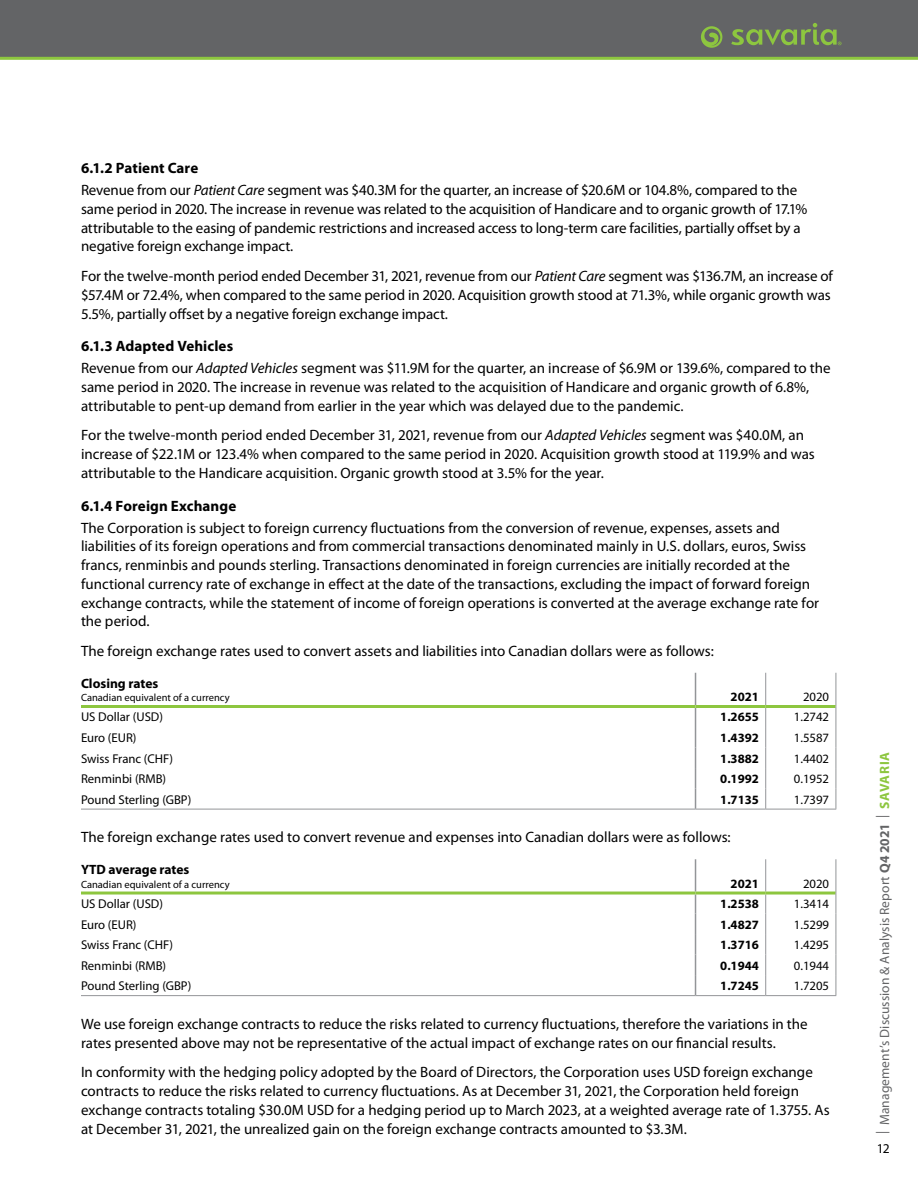
<style>
.page{position:relative;width:918px;height:1188px;background:#fff}
.page>*{position:absolute;margin:0;border:0;box-sizing:border-box;transform-origin:0 0}
.body{font:15px/18.8px "Myriad Pro";color:#000}
.body_no_indent{font:15px/18.8px "Myriad Pro";color:#000}
.Subhead_3_no_indent{font:700 15px "Myriad Pro";letter-spacing:.005em;color:#000}
.Subhead_3{font:700 15px "Myriad Pro";letter-spacing:.005em;color:#000}
.t1{font:13.5px "Myriad Pro";letter-spacing:.005em;color:#636466}
.t2{font:700 13.5px "Myriad Pro";color:#000}
.t3{font:13.5px "Myriad Pro";color:#000}
.t4{font:12.75px "Myriad Pro";color:#000}
.t5{font:700 12.75px "Myriad Pro";color:#000}
.t6{font:10.5px "Myriad Pro";color:#000}
.s1{font-style:italic}
.s2{font-weight:700}
.s3{font-weight:700;color:#8dc63f}
</style>
<div class="page">
<div style="left:0;top:0;width:918px;height:58px;background:#636466"></div>
<svg style="left:701px;top:26px;width:21px;height:22px"></svg>
<svg style="left:731px;top:23px;width:110px;height:22px"></svg>
<hr style="left:0;top:57px;width:918px;height:3px;background:#8dc63f">
<hr style="left:81px;top:705px;width:615px;height:3px;background:#8dc63f">
<hr style="left:695px;top:673px;width:1px;height:32px;background:#939598">
<hr style="left:765px;top:673px;width:1px;height:32px;background:#939598">
<hr style="left:836px;top:673px;width:1px;height:33px;background:#939598">
<hr style="left:696px;top:705px;width:70px;height:3px;background:#8dc63f">
<hr style="left:766px;top:705px;width:70px;height:3px;background:#8dc63f">
<svg style="left:695px;top:708px;width:1px;height:101px"></svg>
<svg style="left:765px;top:708px;width:1px;height:101px"></svg>
<hr style="left:81px;top:809px;width:615px;height:1px;background:#939598">
<hr style="left:696px;top:809px;width:70px;height:1px;background:#939598">
<hr style="left:766px;top:809px;width:70px;height:1px;background:#939598">
<svg style="left:836px;top:706px;width:1px;height:103px"></svg>
<hr style="left:81px;top:892px;width:615px;height:3px;background:#8dc63f">
<hr style="left:695px;top:859px;width:1px;height:33px;background:#939598">
<hr style="left:765px;top:859px;width:1px;height:33px;background:#939598">
<hr style="left:836px;top:859px;width:1px;height:34px;background:#939598">
<hr style="left:696px;top:892px;width:70px;height:3px;background:#8dc63f">
<hr style="left:766px;top:892px;width:70px;height:3px;background:#8dc63f">
<svg style="left:695px;top:895px;width:1px;height:100px"></svg>
<svg style="left:765px;top:895px;width:1px;height:100px"></svg>
<hr style="left:81px;top:995px;width:615px;height:1px;background:#939598">
<hr style="left:696px;top:995px;width:70px;height:1px;background:#939598">
<hr style="left:766px;top:995px;width:70px;height:1px;background:#939598">
<svg style="left:836px;top:893px;width:1px;height:102px"></svg>
<p class="Subhead_3" style="left:81px;top:158px;width:119px">6.1.2 Patient Care</p>
<p class="body" style="left:81px;top:181px;width:728px">Revenue from our <span class="s1">Patient Care</span> segment was $40.3M for the quarter, an increase of $20.6M or 104.8%, compared to the same period in 2020. The increase in revenue was related to the acquisition of Handicare and to organic growth of 17.1% attributable to the easing of pandemic restrictions and increased access to long-term care facilities, partially offset by a negative foreign exchange impact.</p>
<p class="body" style="left:81px;top:266px;width:753px">For the twelve-month period ended December 31, 2021, revenue from our <span class="s1">Patient Care</span> segment was $136.7M, an increase of $57.4M or 72.4%, when compared to the same period in 2020. Acquisition growth stood at 71.3%, while organic growth was<br>5.5%, partially offset by a negative foreign exchange impact.</p>
<p class="Subhead_3_no_indent" style="left:81px;top:336px;width:154px">6.1.3 Adapted Vehicles</p>
<p class="body" style="left:81px;top:359px;width:751px">Revenue from our <span class="s1">Adapted Vehicles</span> segment was $11.9M for the quarter, an increase of $6.9M or 139.6%, compared to the same period in 2020. The increase in revenue was related to the acquisition of Handicare and organic growth of 6.8%, attributable to pent-up demand from earlier in the year which was delayed due to the pandemic.</p>
<p class="body_no_indent" style="left:81px;top:426px;width:735px">For the twelve-month period ended December 31, 2021, revenue from our <span class="s1">Adapted Vehicles</span> segment was $40.0M, an increase of $22.1M or 123.4% when compared to the same period in 2020. Acquisition growth stood at 119.9% and was attributable to the Handicare acquisition. Organic growth stood at 3.5% for the year.</p>
<p class="Subhead_3_no_indent" style="left:81px;top:496px;width:157px">6.1.4 Foreign Exchange</p>
<p class="body" style="left:81px;top:518px;width:740px">The Corporation is subject to foreign currency fluctuations from the conversion of revenue, expenses, assets and liabilities of its foreign operations and from commercial transactions denominated mainly in U.S. dollars, euros, Swiss francs, renminbis and pounds sterling. Transactions denominated in foreign currencies are initially recorded at the functional currency rate of exchange in effect at the date of the transactions, excluding the impact of forward foreign exchange contracts, while the statement of income of foreign operations is converted at the average exchange rate for the period.</p>
<p class="body" style="left:81px;top:641px;width:634px">The foreign exchange rates used to convert assets and liabilities into Canadian dollars were as follows:</p>
<p class="t2" style="left:81px;top:674px;width:79px">Closing rates</p>
<p class="t6" style="left:81px;top:691px;width:150px">Canadian equivalent of a currency</p>
<p class="t5" style="left:731px;top:688px;width:30px">2021</p>
<p class="t4" style="left:803px;top:689px;width:28px">2020</p>
<p class="t4" style="left:81px;top:709px;width:83px">US Dollar (USD)</p>
<p class="t5" style="left:720px;top:709px;width:40px">1.2655</p>
<p class="t4" style="left:794px;top:709px;width:37px">1.2742</p>
<p class="t4" style="left:81px;top:730px;width:57px">Euro (EUR)</p>
<p class="t5" style="left:720px;top:729px;width:40px">1.4392</p>
<p class="t4" style="left:794px;top:730px;width:37px">1.5587</p>
<p class="t4" style="left:81px;top:750px;width:93px">Swiss Franc (CHF)</p>
<p class="t5" style="left:720px;top:750px;width:40px">1.3882</p>
<p class="t4" style="left:794px;top:750px;width:37px">1.4402</p>
<p class="t4" style="left:81px;top:771px;width:87px">Renminbi (RMB)</p>
<p class="t5" style="left:720px;top:770px;width:40px">0.1992</p>
<p class="t4" style="left:794px;top:771px;width:37px">0.1952</p>
<p class="t4" style="left:81px;top:791px;width:112px">Pound Sterling (GBP)</p>
<p class="t5" style="left:720px;top:791px;width:40px">1.7135</p>
<p class="t4" style="left:794px;top:791px;width:37px">1.7397</p>
<p class="body_no_indent" style="left:81px;top:828px;width:651px">The foreign exchange rates used to convert revenue and expenses into Canadian dollars were as follows:</p>
<p class="t2" style="left:81px;top:861px;width:110px">YTD average rates</p>
<p class="t6" style="left:81px;top:878px;width:150px">Canadian equivalent of a currency</p>
<p class="t5" style="left:731px;top:875px;width:30px">2021</p>
<p class="t4" style="left:803px;top:875px;width:28px">2020</p>
<p class="t4" style="left:81px;top:896px;width:83px">US Dollar (USD)</p>
<p class="t5" style="left:720px;top:895px;width:40px">1.2538</p>
<p class="t4" style="left:794px;top:896px;width:37px">1.3414</p>
<p class="t4" style="left:81px;top:916px;width:57px">Euro (EUR)</p>
<p class="t5" style="left:720px;top:916px;width:40px">1.4827</p>
<p class="t4" style="left:794px;top:916px;width:37px">1.5299</p>
<p class="t4" style="left:81px;top:937px;width:93px">Swiss Franc (CHF)</p>
<p class="t5" style="left:720px;top:936px;width:40px">1.3716</p>
<p class="t4" style="left:794px;top:937px;width:37px">1.4295</p>
<p class="t4" style="left:81px;top:957px;width:87px">Renminbi (RMB)</p>
<p class="t5" style="left:720px;top:957px;width:40px">0.1944</p>
<p class="t4" style="left:794px;top:957px;width:37px">0.1944</p>
<p class="t4" style="left:81px;top:978px;width:112px">Pound Sterling (GBP)</p>
<p class="t5" style="left:720px;top:977px;width:40px">1.7245</p>
<p class="t4" style="left:794px;top:978px;width:37px">1.7205</p>
<p class="body" style="left:81px;top:1014px;width:728px">We use foreign exchange contracts to reduce the risks related to currency fluctuations, therefore the variations in the rates presented above may not be representative of the actual impact of exchange rates on our financial results.</p>
<p class="body" style="left:81px;top:1063px;width:750px">In conformity with the hedging policy adopted by the Board of Directors, the Corporation uses USD foreign exchange contracts to reduce the risks related to currency fluctuations. As at December 31, 2021, the Corporation held foreign exchange contracts totaling $30.0M USD for a hedging period up to March 2023, at a weighted average rate of 1.3755. As at December 31, 2021, the unrealized gain on the foreign exchange contracts amounted to $3.3M.</p>
<p class="t1" style="left:876px;top:1134px;width:383px;rotate:-90deg">| Management’s Discussion &amp; Analysis Report <span class="s2">Q4 2021</span> | <span class="s3">SAVARIA</span></p>
<p class="t3" style="left:877px;top:1140px;width:14px">12</p>
</div>
